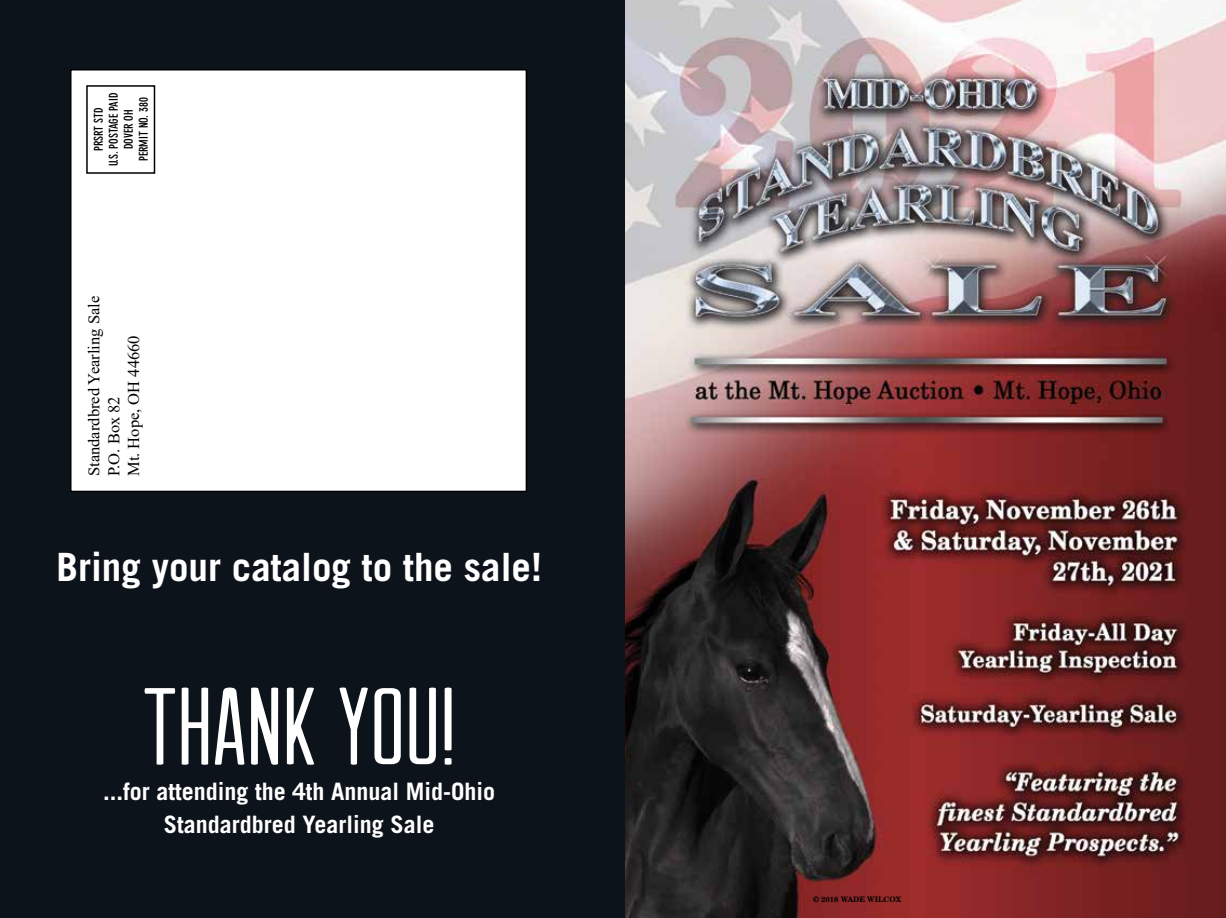
<style>
.page{position:relative;width:1226px;height:918px;background:#fff}
.page>*{position:absolute;margin:0;border:0;box-sizing:border-box;transform-origin:0 0}
.t1{font:109.5px "Arvil Sans";color:#fff}
.t2{font:700 39px "Trade Gothic";color:#fff}
.t3{font:700 24px/33px "Trade Gothic";color:#fff;text-align:center}
.t4{font:16.5px/19.8px "Times New Roman";color:#000}
.t5{font:700 condensed 12px/15px "DIN Neuzeit Grotesk";color:#000;text-align:center}
.t6{font:700 7.5px "New Century Schlbk";color:#000}
</style>
<div class="page">
<img style="left:625px;top:0;width:601px;height:918px">
<div style="left:0;top:0;width:625px;height:918px;background:#0d131a"></div>
<div style="left:71px;top:70px;width:455px;height:421px;background:#fff"></div>
<div style="left:70px;top:69px;width:457px;height:423px;border:2px solid #000"></div>
<div style="left:86px;top:85px;width:69px;height:89px;border:2px solid #000"></div>
<p class="t5" style="left:91px;top:166px;width:75px;rotate:-90deg">PRSRT STD<br>U.S. POSTAGE PAID<br>DOVER OH<br>PERMIT NO. 380</p>
<p class="t4" style="left:84px;top:476px;width:182px;rotate:-90deg">Standardbred Yearling Sale<br>P.O. Box 82<br>Mt. Hope, OH 44660</p>
<h2 class="t2" style="left:56px;top:543px;width:487px">Bring your catalog to the sale!</h2>
<h1 class="t1" style="left:142px;top:666px;width:315px">THANK YOU!</h1>
<p class="t3" style="left:103px;top:774px;width:394px">...for attending the 4th Annual Mid-Ohio<br>Standardbred Yearling Sale</p>
<p class="t6" style="left:813px;top:895px;width:89px">© 2018 WADE WILCOX</p>
</div>
